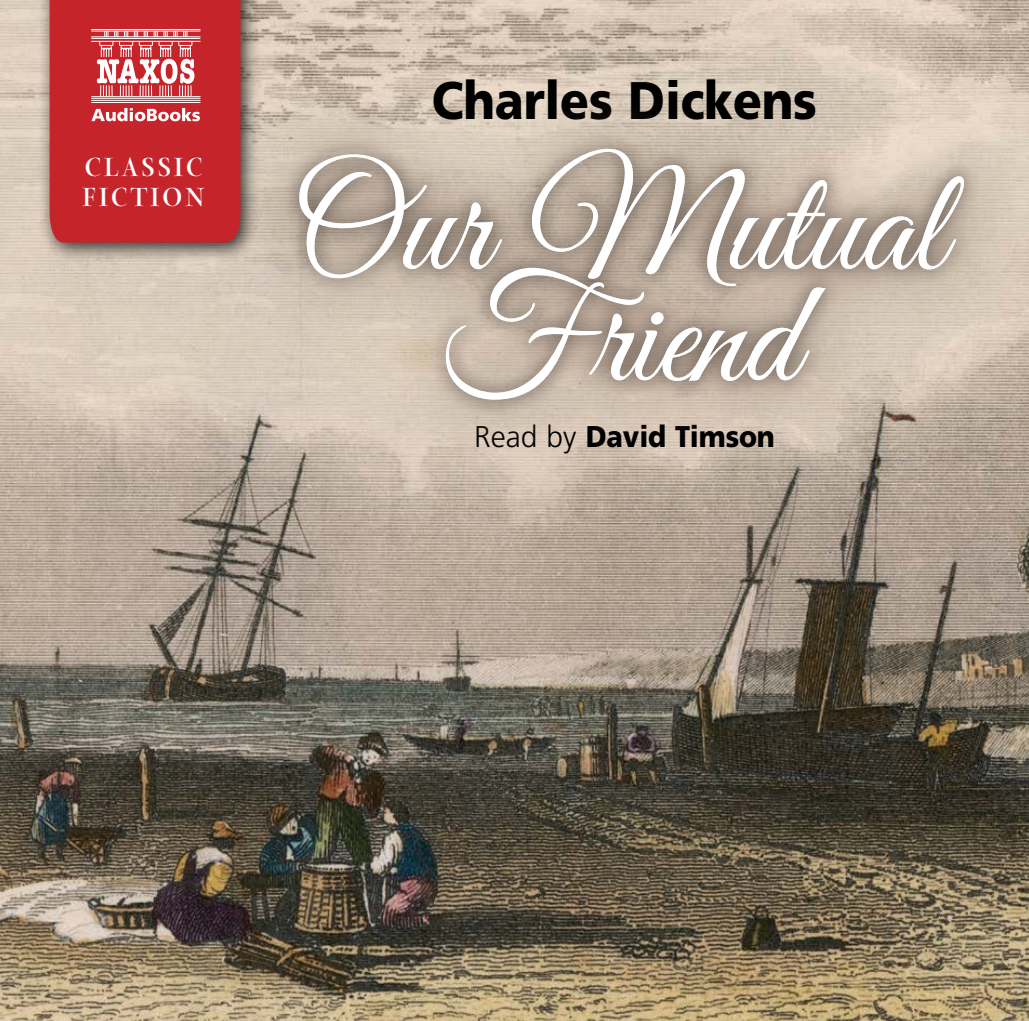
<style>
.page{position:relative;width:1029px;height:1021px;background:#fff}
.page>*{position:absolute;margin:0;border:0;box-sizing:border-box;transform-origin:0 0}
.t1{font:148.2px/111px "Great Vibes";color:#fff;text-align:center}
.t2{font:900 52.8px "Frutiger";letter-spacing:-.005em;color:#000;scale:.9 1}
.t3{font:900 30px "Frutiger";letter-spacing:-.005em;color:#000;scale:.9 1}
.t4{font:700 28.5px/30px "Arepo";letter-spacing:.1em;color:#fff}
.s1{font-weight:300}
</style>
<div class="page">
<img style="left:0;top:0;width:1029px;height:1020px">
<div style="left:37px;top:0;width:224px;height:263px;background:#000;opacity:.75"></div>
<div style="left:50px;top:0;width:191px;height:243px;background:#c6242b"></div>
<hr style="left:92px;top:41px;width:108px;height:1px;background:#fff">
<hr style="left:92px;top:96px;width:108px;height:1px;background:#fff">
<hr style="left:92px;top:38px;width:108px;height:1px;background:#fff">
<hr style="left:92px;top:36px;width:108px;height:1px;background:#fff">
<hr style="left:92px;top:31px;width:108px;height:1px;background:#fff">
<hr style="left:92px;top:29px;width:108px;height:1px;background:#fff">
<hr style="left:92px;top:98px;width:108px;height:1px;background:#fff">
<hr style="left:92px;top:102px;width:108px;height:1px;background:#fff">
<hr style="left:92px;top:100px;width:108px;height:1px;background:#fff">
<svg style="left:97px;top:31px;width:97px;height:66px"></svg>
<svg style="left:91px;top:108px;width:109px;height:13px"></svg>
<div style="left:237px;top:87px;width:789px;height:376px;background:#a28c7d;opacity:.75"></div>
<div style="left:282px;top:131px;width:699px;height:287px;background:#000;opacity:.45"></div>
<p class="t4" style="left:83px;top:152px;width:123px">CLASSIC<br>FICTION</p>
<h2 class="t2" style="left:432px;top:69px;width:429px">Charles Dickens</h2>
<h1 class="t1" style="left:292px;top:180px;width:655px">Our Mutual<br>Friend</h1>
<p class="t3" style="left:474px;top:419px;width:336px"><span class="s1">Read by</span> David Timson</p>
</div>
